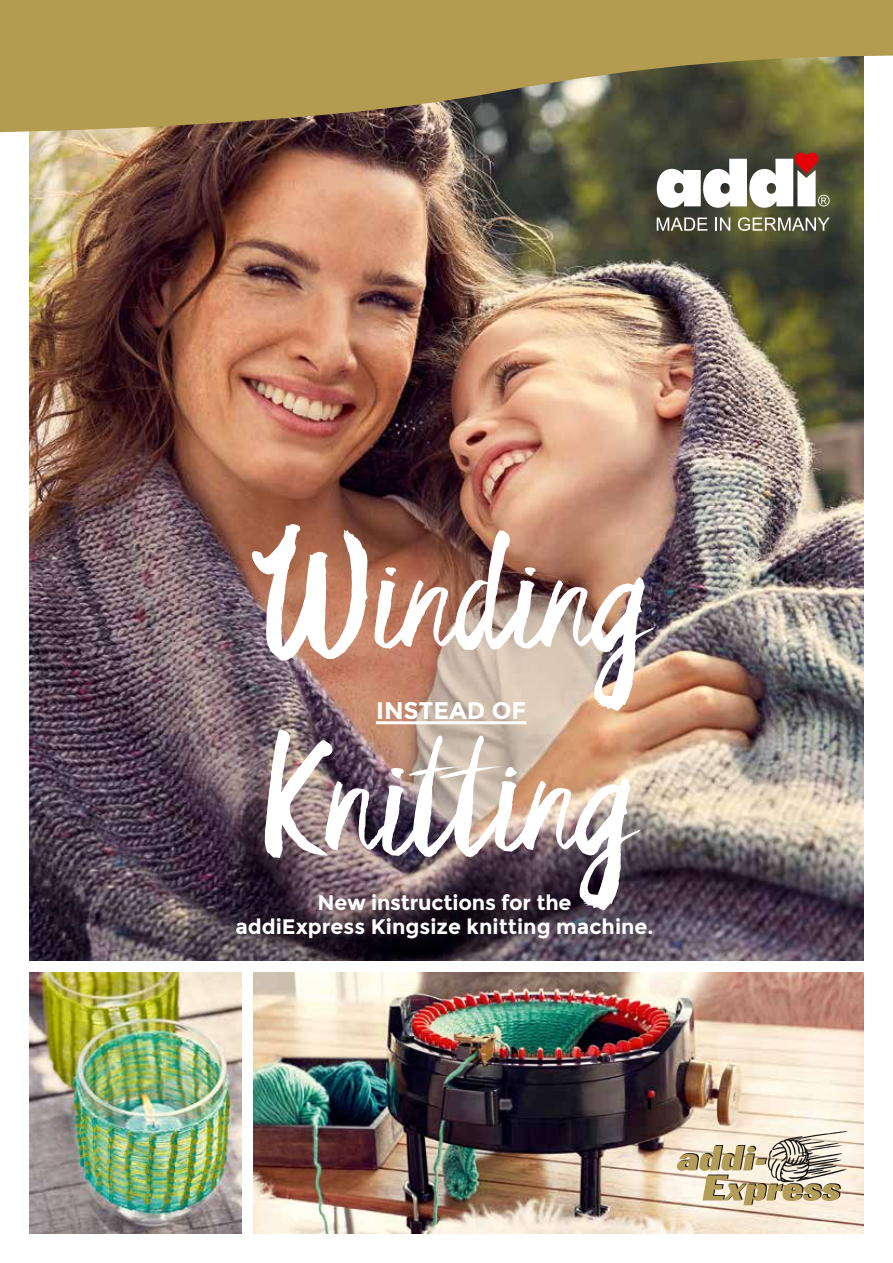
<style>
.page{position:relative;width:893px;height:1263px;background:#fff}
.page>*{position:absolute;margin:0;border:0;box-sizing:border-box;transform-origin:0 0}
.t1{font:161.85px "Star Dust";color:#fff}
.t2{font:700 24px "Montserrat";color:#fff}
.t3{font:700 21px/24px "Montserrat";color:#fff;text-align:center}
</style>
<div class="page">
<img style="left:30px;top:132px;width:833px;height:829px">
<img style="left:253px;top:973px;width:610px;height:260px">
<img style="left:30px;top:973px;width:211px;height:260px">
<svg style="left:677px;top:1131px;width:171px;height:74px;background:#ccbfa5"></svg>
<svg style="left:0;top:0;width:893px;height:132px;background:#a08e50"></svg>
<svg style="left:657px;top:218px;width:50px;height:13px"></svg>
<svg style="left:715px;top:218px;width:15px;height:13px"></svg>
<svg style="left:738px;top:217px;width:92px;height:14px"></svg>
<svg style="left:657px;top:152px;width:173px;height:56px"></svg>
<div style="left:214px;top:871px;width:459px;height:89px;background:#181716;opacity:.49"></div>
<hr style="left:376px;top:721px;width:150px;height:3px;background:#fff">
<img style="left:264px;top:729px;width:377px;height:181px">
<h1 class="t1" style="left:247px;top:483px;width:401px">Winding</h1>
<p class="t2" style="left:376px;top:696px;width:152px">INSTEAD OF</p>
<p class="t3" style="left:235px;top:890px;width:420px">New instructions for the<br>addiExpress Kingsize knitting machine.</p>
</div>
